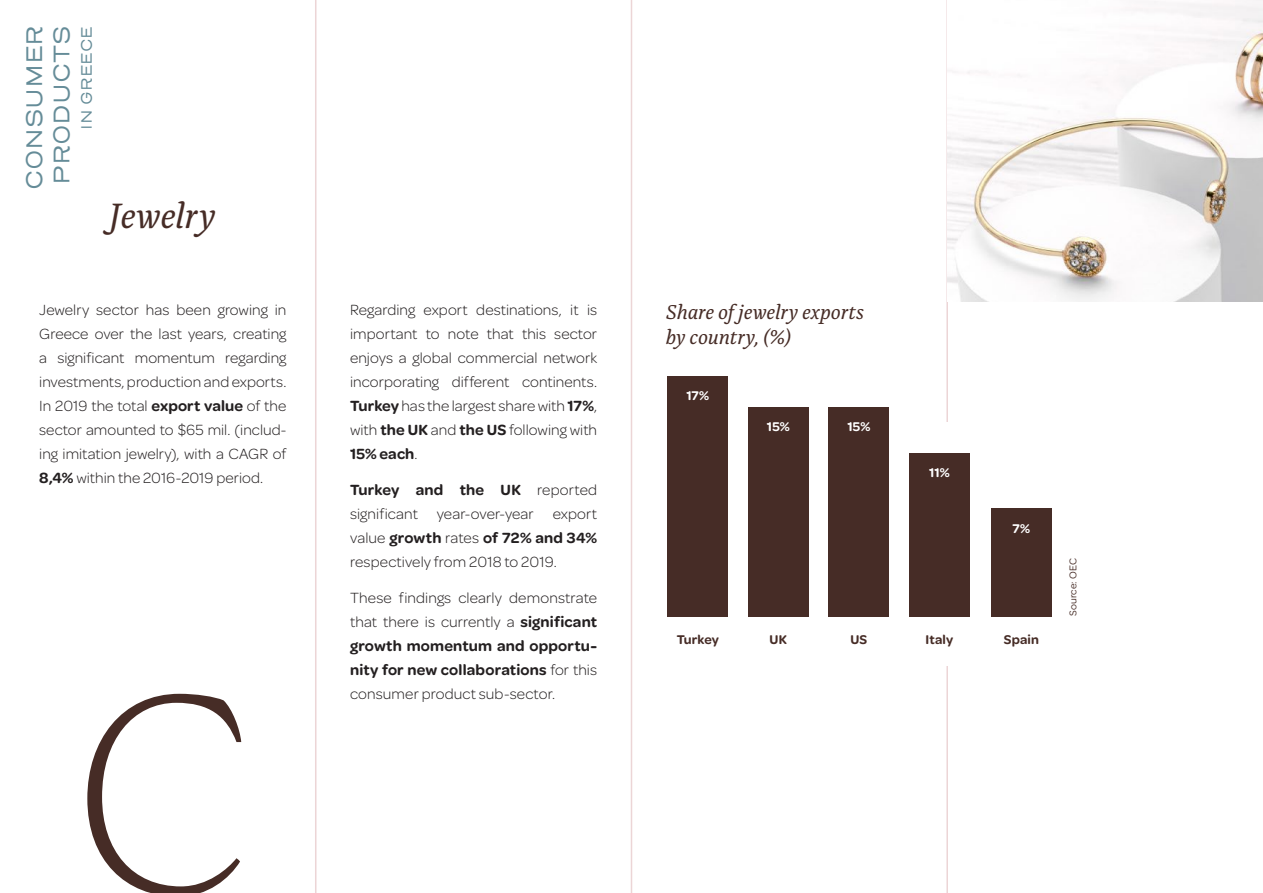
<style>
.page{position:relative;width:1263px;height:893px;background:#fff}
.page>*{position:absolute;margin:0;border:0;box-sizing:border-box;transform-origin:0 0}
.t1{font:300 300px "Alda OTCEV";color:#462c26}
.t2{font:italic 36.9px "Alda OTCEV";letter-spacing:-.01em;color:#462c26}
.t3{font:22.8px/27.5px "Henderson Sans Basic";letter-spacing:-.005em;color:#658c98}
.t4{font:italic 21px/25.2px "Alda OTCEV";letter-spacing:-.01em;color:#462c26}
.t5{font:300 15.75px/24px "Omnes Arabic";letter-spacing:.005em;color:#231f20;text-align:justify}
.t6{font:15.3px "Henderson Sans Basic";color:#658c98}
.t7{font:600 13.5px "Omnes Arabic";letter-spacing:.01em;color:#462c26}
.t8{font:600 13.5px "Omnes Arabic";letter-spacing:.01em;color:#fff}
.t9{font:10.5px "Omnes Arabic";letter-spacing:.015em;color:#462c26}
.s1{font-weight:600}
</style>
<div class="page">
<hr style="left:631px;top:0;width:1px;height:893px;background:#ecd5d6">
<hr style="left:315px;top:0;width:1px;height:893px;background:#ecd5d6">
<hr style="left:946px;top:0;width:2px;height:893px;background:#ecd5d6">
<div style="left:916px;top:422px;width:100px;height:244px;background:#fff"></div>
<div style="left:668px;top:376px;width:60px;height:241px;background:#462c26"></div>
<div style="left:748px;top:408px;width:60px;height:209px;background:#462c26"></div>
<div style="left:829px;top:408px;width:60px;height:209px;background:#462c26"></div>
<div style="left:909px;top:453px;width:61px;height:164px;background:#462c26"></div>
<div style="left:991px;top:508px;width:61px;height:109px;background:#462c26"></div>
<img style="left:947px;top:0;width:316px;height:301px">
<h3 class="t3" style="left:21px;top:190px;width:167px;rotate:-90deg">CONSUMER<br>PRODUCTS</h3>
<p class="t6" style="left:77px;top:130px;width:105px;rotate:-90deg">IN GREECE</p>
<h2 class="t2" style="left:108px;top:187px;width:109px">Jewelry</h2>
<p class="t5" style="left:39px;top:299px;width:249px">Jewelry sector has been growing in Greece over the last years, creating a significant momentum regarding investments, production and exports.<br>In 2019 the total <span class="s1">export value</span> of the sector amounted to $65 mil. (includ&shy;ing imitation jewelry), with a CAGR of <span class="s1">8,4%</span> within the 2016-2019 period.</p>
<h1 class="t1" style="left:68px;top:571px;width:191px">C</h1>
<p class="t5" style="left:350px;top:299px;width:249px">Regarding export destinations, it is important to note that this sector enjoys a global commercial network incorporating different continents.<br><span class="s1">Turkey</span> has the largest share with <span class="s1">17%</span>, with <span class="s1">the UK</span> and <span class="s1">the US</span> following with <span class="s1">15% each</span>.</p>
<p class="t5" style="left:350px;top:479px;width:249px"><span class="s1">Turkey and the UK</span> reported significant year-over-year export value <span class="s1">growth</span> rates <span class="s1">of 72% and 34% </span>respectively from 2018 to 2019.</p>
<p class="t5" style="left:350px;top:587px;width:249px">These findings clearly demonstrate that there is currently a <span class="s1">significant growth momentum and opportu&shy;nity for new collaborations</span> for this consumer product sub-sector.</p>
<h3 class="t4" style="left:666px;top:297px;width:200px">Share of jewelry exports by country, (%)</h3>
<p class="t8" style="left:686px;top:388px;width:24px">17%</p>
<p class="t8" style="left:767px;top:419px;width:24px">15%</p>
<p class="t8" style="left:847px;top:419px;width:24px">15%</p>
<p class="t7" style="left:677px;top:631px;width:44px">Turkey</p>
<p class="t7" style="left:769px;top:631px;width:19px">UK</p>
<p class="t7" style="left:850px;top:631px;width:18px">US</p>
<p class="t8" style="left:929px;top:465px;width:22px">11%</p>
<p class="t7" style="left:926px;top:631px;width:29px">Italy</p>
<p class="t8" style="left:1012px;top:520px;width:19px">7%</p>
<p class="t7" style="left:1004px;top:631px;width:37px">Spain</p>
<p class="t9" style="left:1067px;top:616px;width:59px;rotate:-90deg">Source: OEC</p>
</div>
